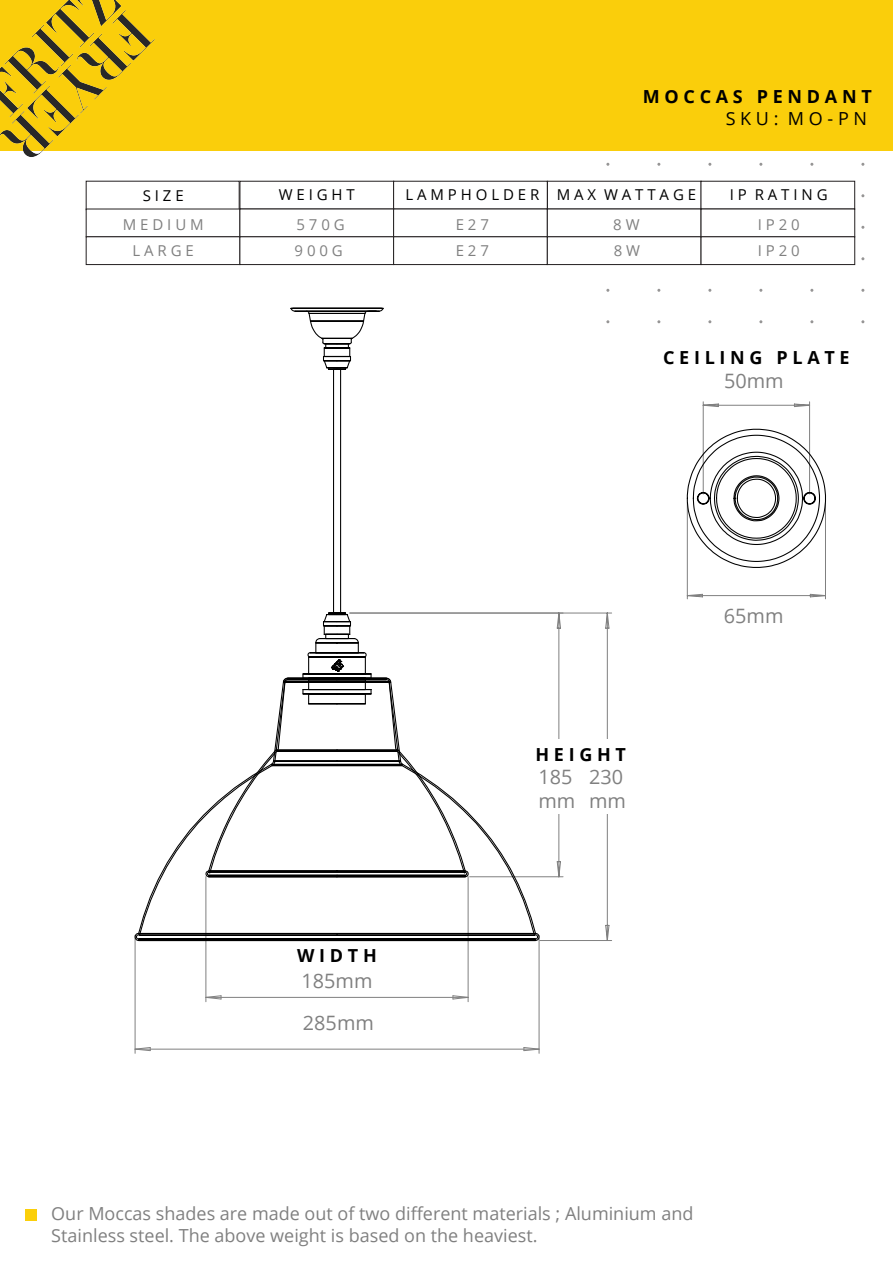
<style>
.page{position:relative;width:893px;height:1263px;background:#fff}
.page>*{position:absolute;margin:0;border:0;box-sizing:border-box;transform-origin:0 0}
.t1{font:19.8px/23.9px "Open Sans";color:#808080}
.t2{font:18px/21.6px "Open Sans";color:#808080}
.t3{font:700 18px "Open Sans";color:#000}
.t4{font:18px "Open Sans";color:#000}
.t5{font:15px "Open Sans";color:#000}
.t6{font:15px "Open Sans";color:#808080}
</style>
<div class="page">
<svg style="left:452px;top:995px;width:16px;height:5px"></svg>
<svg style="left:206px;top:995px;width:16px;height:5px"></svg>
<hr style="left:206px;top:997px;width:262px;height:1px;background:#808080">
<hr style="left:468px;top:877px;width:1px;height:125px;background:#808080">
<hr style="left:205px;top:877px;width:1px;height:125px;background:#808080">
<svg style="left:523px;top:1047px;width:16px;height:4px"></svg>
<svg style="left:134px;top:1047px;width:17px;height:4px"></svg>
<hr style="left:135px;top:1049px;width:404px;height:1px;background:#808080">
<hr style="left:539px;top:935px;width:1px;height:118px;background:#808080">
<hr style="left:135px;top:935px;width:1px;height:118px;background:#808080">
<svg style="left:349px;top:612px;width:263px;height:329px"></svg>
<svg style="left:349px;top:612px;width:215px;height:266px"></svg>
<hr style="left:272px;top:765px;width:130px;height:1px;background:#000">
<hr style="left:140px;top:934px;width:394px;height:2px;background:#000">
<hr style="left:139px;top:933px;width:396px;height:1px;background:#000">
<hr style="left:139px;top:938px;width:396px;height:1px;background:#000">
<hr style="left:271px;top:764px;width:132px;height:1px;background:#000">
<hr style="left:274px;top:760px;width:127px;height:2px;background:#000">
<hr style="left:139px;top:940px;width:396px;height:1px;background:#000">
<hr style="left:288px;top:679px;width:98px;height:1px;background:#000">
<hr style="left:285px;top:682px;width:104px;height:1px;background:#000">
<hr style="left:209px;top:875px;width:256px;height:1px;background:#000">
<hr style="left:209px;top:870px;width:256px;height:1px;background:#000">
<hr style="left:288px;top:678px;width:98px;height:1px;background:#000">
<hr style="left:276px;top:750px;width:122px;height:1px;background:#000">
<hr style="left:283px;top:681px;width:108px;height:1px;background:#000">
<hr style="left:209px;top:876px;width:256px;height:1px;background:#000">
<hr style="left:295px;top:311px;width:84px;height:1px;background:#000">
<hr style="left:293px;top:308px;width:89px;height:1px;background:#000">
<hr style="left:333px;top:369px;width:1px;height:244px;background:#000">
<hr style="left:340px;top:369px;width:1px;height:244px;background:#000">
<hr style="left:209px;top:872px;width:256px;height:1px;background:#000">
<svg style="left:385px;top:677px;width:155px;height:265px"></svg>
<svg style="left:134px;top:677px;width:155px;height:265px"></svg>
<svg style="left:290px;top:307px;width:6px;height:5px"></svg>
<svg style="left:305px;top:307px;width:79px;height:63px"></svg>
<svg style="left:302px;top:612px;width:70px;height:92px"></svg>
<div style="left:0;top:0;width:893px;height:150px;background:#face0b"></div>
<img style="left:0;top:0;width:170px;height:157px">
<div style="left:240px;top:181px;width:154px;height:28px;background:#fff;border:1px solid #231f20"></div>
<div style="left:393px;top:181px;width:155px;height:28px;background:#fff;border:1px solid #231f20"></div>
<div style="left:547px;top:181px;width:154px;height:28px;background:#fff;border:1px solid #231f20"></div>
<div style="left:701px;top:181px;width:154px;height:28px;background:#fff;border:1px solid #231f20"></div>
<div style="left:86px;top:236px;width:154px;height:29px;background:#fff;border:1px solid #231f20"></div>
<div style="left:240px;top:236px;width:154px;height:29px;background:#fff;border:1px solid #231f20"></div>
<div style="left:393px;top:236px;width:155px;height:29px;background:#fff;border:1px solid #231f20"></div>
<div style="left:547px;top:236px;width:154px;height:29px;background:#fff;border:1px solid #231f20"></div>
<div style="left:701px;top:236px;width:154px;height:29px;background:#fff;border:1px solid #231f20"></div>
<svg style="left:686px;top:401px;width:140px;height:199px"></svg>
<div style="left:25px;top:1209px;width:11px;height:11px;background:#fbcf0a"></div>
<div style="left:509px;top:739px;width:144px;height:75px;background:#fff"></div>
<p class="t3" style="left:643px;top:84px;width:230px">M O C C A S P E N D A N T</p>
<p class="t4" style="left:726px;top:106px;width:143px">S K U : M O - P N</p>
<p class="t5" style="left:143px;top:185px;width:43px">S I Z E</p>
<p class="t5" style="left:279px;top:185px;width:78px">W E I G H T</p>
<p class="t5" style="left:405px;top:185px;width:292px">L A M P H O L D E R M A X W A T T A G E</p>
<p class="t5" style="left:730px;top:185px;width:99px">I P R A T I N G</p>
<p class="t6" style="left:123px;top:214px;width:82px">M E D I U M</p>
<p class="t6" style="left:296px;top:214px;width:50px">5 7 0 G</p>
<p class="t6" style="left:456px;top:214px;width:35px">E 2 7</p>
<p class="t6" style="left:613px;top:214px;width:28px">8 W</p>
<p class="t6" style="left:758px;top:214px;width:44px">I P 2 0</p>
<p class="t6" style="left:133px;top:240px;width:63px">L A R G E</p>
<p class="t6" style="left:295px;top:240px;width:50px">9 0 0 G</p>
<p class="t6" style="left:456px;top:240px;width:35px">E 2 7</p>
<p class="t6" style="left:614px;top:240px;width:28px">8 W</p>
<p class="t6" style="left:758px;top:240px;width:44px">I P 2 0</p>
<p class="t3" style="left:663px;top:345px;width:188px">C E I L I N G P L A T E</p>
<p class="t1" style="left:724px;top:368px;width:61px">50mm</p>
<p class="t3" style="left:297px;top:943px;width:81px">W I D T H</p>
<p class="t1" style="left:301px;top:959px;width:74px;line-height:42px">185mm<br>285mm</p>
<p class="t3" style="left:535px;top:742px;width:92px">H E I G H T</p>
<p class="t1" style="left:538px;top:764px;width:38px">185 mm</p>
<p class="t1" style="left:589px;top:764px;width:38px">230 mm</p>
<p class="t1" style="left:724px;top:603px;width:61px">65mm</p>
<p class="t2" style="left:51px;top:1202px;width:644px">Our Moccas shades are made out of two different materials ; Aluminium and<br>Stainless steel. The above weight is based on the heaviest.</p>
</div>
